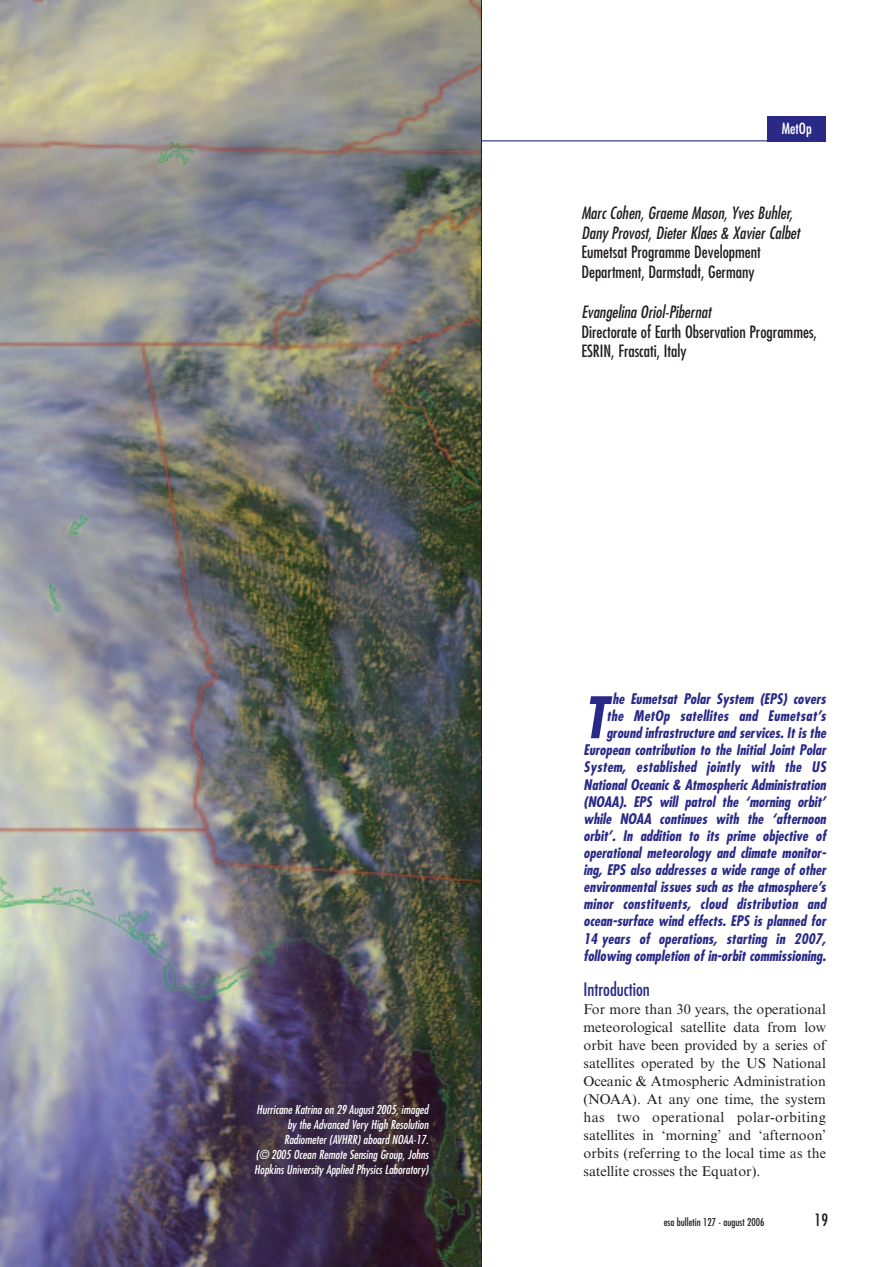
<style>
.page{position:relative;width:893px;height:1267px;background:#fff}
.page>*{position:absolute;margin:0;border:0;box-sizing:border-box;transform-origin:0 0}
.t1{font:italic 700 condensed 55.65px "Futura Std";color:#2a2a86}
.t2{font:condensed 18px "Futura Std";color:#2a2a86}
.t3{font:condensed 16.5px/19.8px "Futura Std";color:#231f20}
.t4{font:italic condensed 16.5px/19.8px "Futura Std";color:#231f20}
.t5{font:condensed 15px "Futura Std";color:#fff}
.t6{font:italic 700 condensed 14.25px/17.1px "Futura Std";color:#2a2a86;text-align:right}
.t7{font:14.25px/18px "Times New Roman MT Std";color:#231f20;text-align:justify}
.t8{font:italic condensed 12px/15px "Futura Std";color:#fff;text-align:right}
.t9{font:condensed 10.5px "Futura Std";color:#231f20}
</style>
<div class="page">
<img style="left:0;top:0;width:827px;height:1266px">
<p class="t8" style="left:254px;top:1102px;width:176px">Hurricane Katrina on 29 August 2005, imaged by the Advanced Very High Resolution Radiometer (AVHRR) aboard NOAA-17.<br>(© 2005 Ocean Remote Sensing Group, Johns Hopkins University Applied Physics Laboratory)</p>
<p class="t5" style="left:782px;top:122px;width:31px">MetOp</p>
<p class="t4" style="left:581px;top:204px;width:220px">Marc Cohen, Graeme Mason, Yves Buhler,<br>Dany Provost, Dieter Klaes &amp; Xavier Calbet</p>
<p class="t3" style="left:581px;top:243px;width:181px">Eumetsat Programme Development<br>Department, Darmstadt, Germany</p>
<p class="t4" style="left:581px;top:303px;width:131px">Evangelina Oriol-Pibernat</p>
<p class="t3" style="left:581px;top:322px;width:237px">Directorate of Earth Observation Programmes,<br>ESRIN, Frascati, Italy</p>
<p class="t6" style="left:583px;top:691px;width:244px">he Eumetsat Polar System (EPS) covers<br>the MetOp satellites and Eumetsat’s ground infrastructure and services. It is the European contribution to the Initial Joint Polar System, established jointly with the US National Oceanic &amp; Atmospheric Administration (NOAA). EPS will patrol the ‘morning orbit’ while NOAA continues with the ‘afternoon orbit’. In addition to its prime objective of operational meteorology and climate monitor&shy;ing, EPS also addresses a wide range of other environmental issues such as the atmosphere’s minor constituents, cloud distribution and ocean-surface wind effects. EPS is planned for 14 years of operations, starting in 2007, following completion of in-orbit commissioning.</p>
<p class="t2" style="left:583px;top:980px;width:68px">Introduction</p>
<p class="t7" style="left:583px;top:1001px;width:244px">For more than 30 years, the operational meteorological satellite data from low orbit have been provided by a series of satellites operated by the US National Oceanic &amp; Atmospheric Administration (NOAA). At any one time, the system has two operational polar-orbiting satellites in ‘morning’ and ‘afternoon’ orbits (referring to the local time as the satellite crosses the Equator).</p>
<h1 class="t1" style="left:583px;top:693px;width:25px">T</h1>
<p class="t9" style="left:664px;top:1216px;width:102px">esa bulletin 127 - august 2006</p>
<p class="t3" style="left:814px;top:1210px;width:15px">19</p>
</div>
